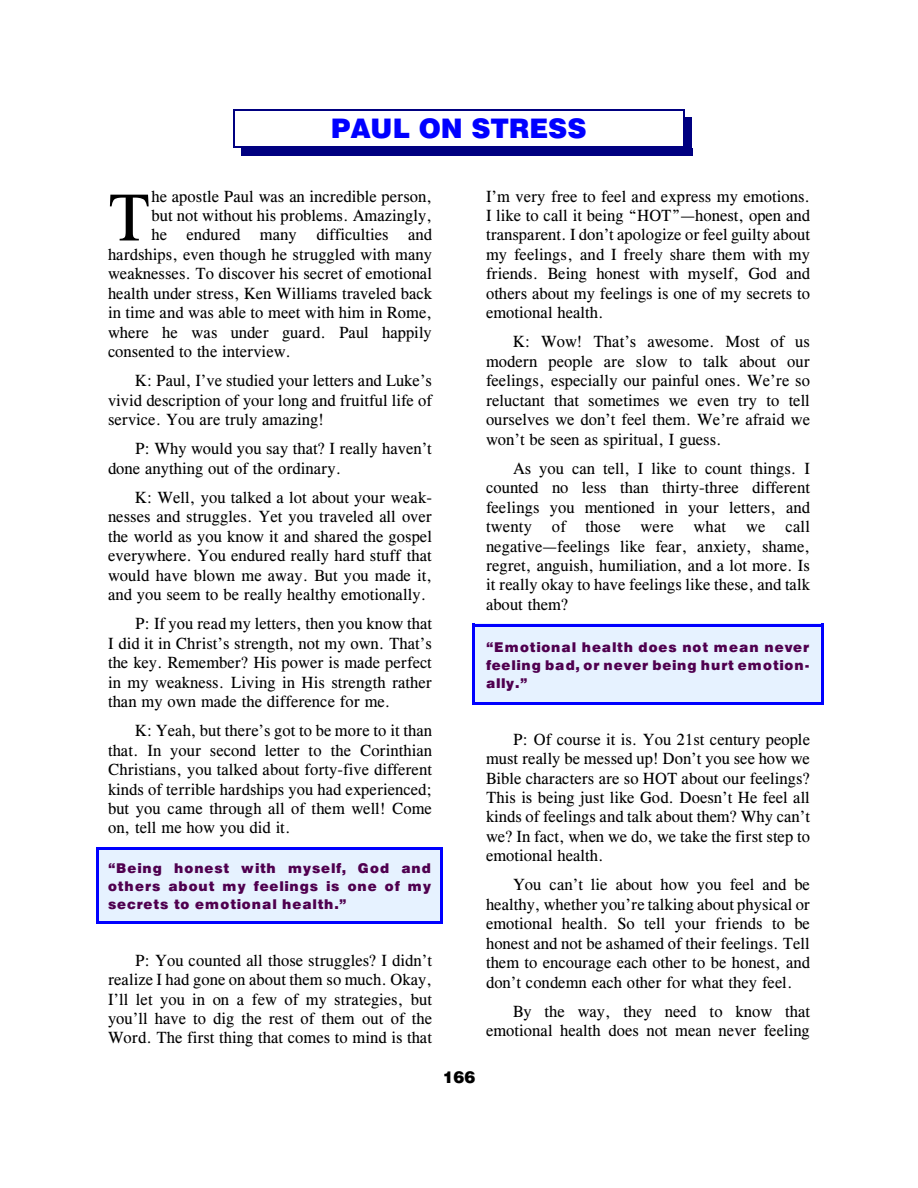
<style>
.page{position:relative;width:918px;height:1188px;background:#fff}
.page>*{position:absolute;margin:0;border:0;box-sizing:border-box;transform-origin:0 0}
.t1{font:67.5px "CG Times";color:#000}
.t2{font:27px "Swis 721 Blk BT";letter-spacing:.005em;color:#00f}
.t3{font:16.5px/19.5px "CG Times";letter-spacing:.005em;color:#000;text-align:justify}
.t4{font:16.5px "Swis 721 Blk BT";color:#000}
.t5{font:italic 13.5px/18px "Swis 721 Blk BT";letter-spacing:.07em;color:#4f004f;text-align:justify}
.s1{font-style:italic}
</style>
<div class="page">
<hr style="left:233px;top:109px;width:2px;height:38px;background:#000080">
<hr style="left:683px;top:109px;width:1px;height:38px;background:#000080">
<hr style="left:233px;top:109px;width:451px;height:2px;background:#000080">
<hr style="left:233px;top:146px;width:451px;height:1px;background:#000080">
<div style="left:685px;top:117px;width:7px;height:38px;background:#000080"></div>
<div style="left:241px;top:148px;width:451px;height:8px;background:#000080"></div>
<div style="left:96px;top:847px;width:347px;height:77px;background:#e6f2ff"></div>
<hr style="left:96px;top:847px;width:3px;height:77px;background:#00f">
<hr style="left:441px;top:847px;width:2px;height:77px;background:#00f">
<hr style="left:96px;top:847px;width:347px;height:3px;background:#00f">
<hr style="left:96px;top:921px;width:347px;height:3px;background:#00f">
<div style="left:472px;top:624px;width:352px;height:81px;background:#e6f2ff"></div>
<hr style="left:472px;top:624px;width:3px;height:81px;background:#00f">
<hr style="left:821px;top:624px;width:3px;height:81px;background:#00f">
<hr style="left:472px;top:624px;width:352px;height:2px;background:#00f">
<hr style="left:472px;top:702px;width:352px;height:3px;background:#00f">
<h2 class="t2" style="left:331px;top:118px;width:258px">PAUL ON STRESS</h2>
<h1 class="t1" style="left:108px;top:194px;width:44px">T</h1>
<p class="t3" style="left:151px;top:188px;width:282px">he apostle Paul was an incredible person,</p>
<p class="t3" style="left:151px;top:207px;width:282px">but not without his problems. Amazingly,</p>
<p class="t3" style="left:151px;top:227px;width:282px">he endured many difficulties and</p>
<p class="t3" style="left:108px;top:246px;width:325px">hardships, even though he struggled with many</p>
<p class="t3" style="left:108px;top:266px;width:325px">weaknesses. To discover his secret of emotional</p>
<p class="t3" style="left:108px;top:285px;width:326px">health under stress, Ken Williams traveled back</p>
<p class="t3" style="left:108px;top:305px;width:326px">in time and was able to meet with him in Rome,</p>
<p class="t3" style="left:108px;top:324px;width:325px">where he was under guard. Paul happily</p>
<p class="t3" style="left:108px;top:343px;width:185px">consented to the interview.</p>
<p class="t3" style="left:108px;top:373px;width:326px;text-indent:27px">K: Paul, I’ve studied your letters and Luke’s vivid description of your long and fruitful life of service. You are truly amazing!</p>
<p class="t3" style="left:108px;top:441px;width:325px;text-indent:27px">P: Why would you say that? I really haven’t done anything out of the ordinary.</p>
<p class="t3" style="left:108px;top:489px;width:326px;text-indent:27px">K: Well, you talked a lot about your weak&shy;nesses and struggles. Yet you traveled all over the world as you know it and shared the gospel everywhere. You endured really hard stuff that would have blown me away. But you made it, and you seem to be really healthy emotionally.</p>
<p class="t3" style="left:108px;top:616px;width:326px;text-indent:27px">P: If you read my letters, then you know that I did it in Christ’s strength, not my own. That’s the key. Remember? His power is made perfect in my weakness. Living in His strength rather than my own made the difference for me.</p>
<p class="t3" style="left:108px;top:722px;width:326px;text-indent:27px">K: Yeah, but there’s got to be more to it than that. In your second letter to the Corinthian Christians, you talked about forty-five different kinds of terrible hardships you had experienced; but you came through all of them well! Come on, tell me how you did it.</p>
<p class="t5" style="left:108px;top:861px;width:325px">“Being honest with myself, God and others about my feelings is one of my secrets to emotional health.”</p>
<p class="t3" style="left:108px;top:952px;width:326px;text-indent:27px">P: You counted all those struggles? I didn’t realize I had gone on about them so much. Okay, I’ll let you in on a few of my strategies, but you’ll have to dig the rest of them out of the Word. The first thing that comes to mind is that</p>
<p class="t3" style="left:486px;top:188px;width:326px">I’m very free to feel and express my emotions.<br>I like to call it being “HOT”—honest, open and transparent. I don’t apologize or feel guilty about my feelings, and I freely share them with my friends. Being honest with myself, God and others about my feelings is one of my secrets to emotional health.</p>
<p class="t3" style="left:486px;top:334px;width:326px;text-indent:27px">K: Wow! That’s awesome. Most of us modern people are slow to talk about our feelings, especially our painful ones. We’re so reluctant that sometimes we even try to tell ourselves we don’t feel them. We’re afraid we won’t be seen as spiritual, I guess.</p>
<p class="t3" style="left:486px;top:460px;width:325px;text-indent:27px">As you can tell, I like to count things. I counted no less than thirty-three different feelings you mentioned in your letters, and twenty of those were what we call negative—feelings like fear, anxiety, shame, regret, anguish, humiliation, and a lot more. Is it really okay to have feelings like these, and talk about them?</p>
<p class="t5" style="left:486px;top:639px;width:325px">“Emotional health does not mean never feeling bad, or never being hurt emotion&shy;ally.”</p>
<p class="t3" style="left:486px;top:731px;width:326px;text-indent:27px">P: Of course it is. You 21st century people must really be messed up! Don’t you see how we Bible characters are so HOT about our feelings?<br>This is being just like God. Doesn’t He feel all kinds of feelings and talk about them? Why can’t we? In fact, when we do, we take the first step to emotional health.</p>
<p class="t3" style="left:486px;top:877px;width:325px;text-indent:27px">You can’t lie about how you feel and be healthy, whether you’re talking about physical or emotional health. So tell your friends to be honest and not be ashamed of their feelings. Tell them to encourage each other to be honest, and don’t condemn each other for what they feel.</p>
<p class="t3" style="left:486px;top:1003px;width:326px;text-align:right">By the way, they need to know that emotional health does <span class="s1">not</span> mean never feeling</p>
<p class="t4" style="left:443px;top:1070px;width:34px">166</p>
</div>
